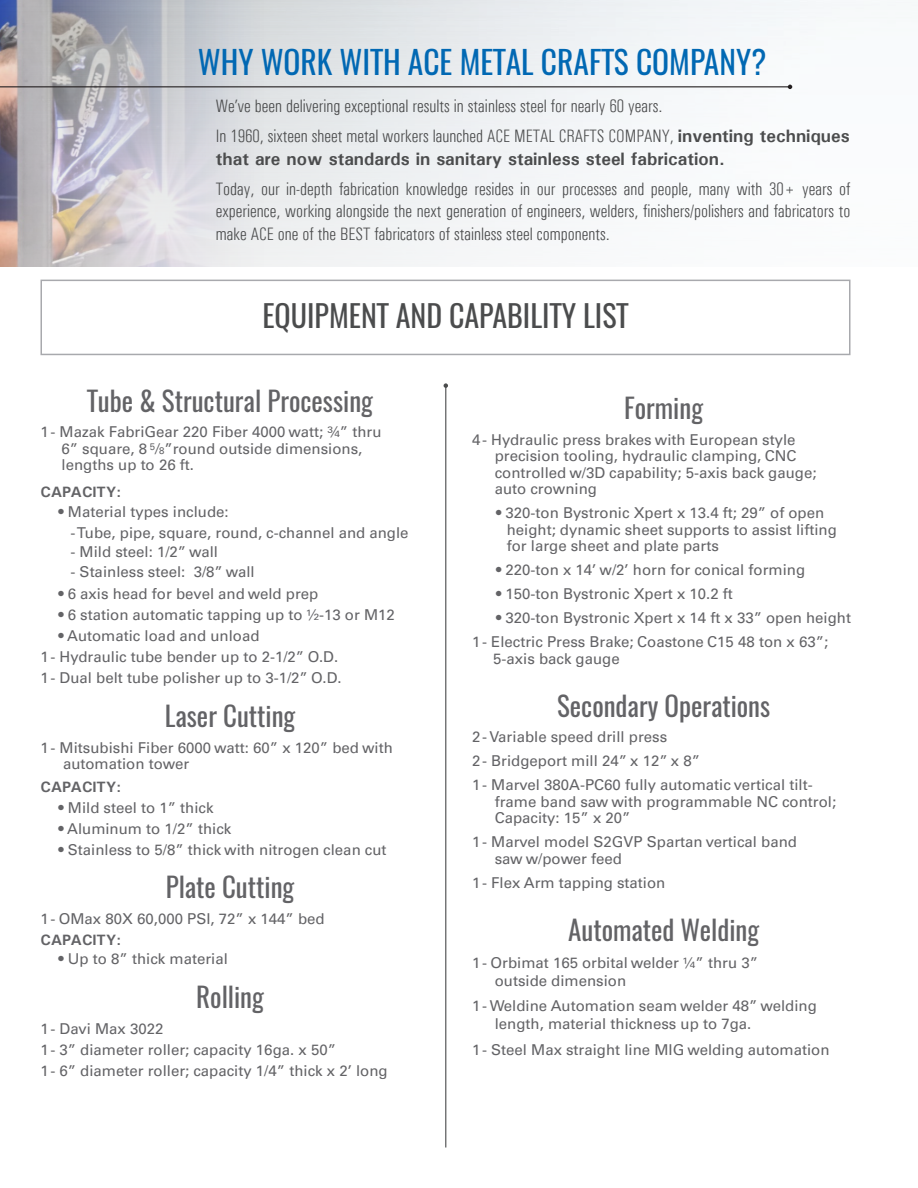
<style>
.page{position:relative;width:918px;height:1188px;background:#fff}
.page>*{position:absolute;margin:0;border:0;box-sizing:border-box;transform-origin:0 0}
.t1{font:31.5px "Oswald";color:#0168b3}
.t2{font:30px "Oswald";color:#4b4c4d}
.t3{font:27px "Oswald";color:#636366}
.t4{font:300 condensed 18px/22.5px "Univers";color:#4b4c4d;text-align:justify}
.t5{font:700 18px/22.5px "Univers";color:#4b4c4d}
.t6{font:15px/16.5px "Univers";color:#636366}
.t7{font:700 15px "Univers";color:#636366}
.s1{font-weight:300;font-stretch:condensed}
.s2{font-size:9.6px}
</style>
<div class="page">
<img style="left:0;top:0;width:414px;height:267px">
<div style="left:40px;top:280px;width:810px;height:75px;border:2px solid #a8a9ad"></div>
<hr style="left:0;top:86px;width:790px;height:1px;background:#231f20">
<svg style="left:788px;top:85px;width:4px;height:4px"></svg>
<hr style="left:445px;top:386px;width:1px;height:761px;background:#4b4c4d">
<svg style="left:444px;top:383px;width:4px;height:5px"></svg>
<p class="t1" style="left:198px;top:40px;width:570px">WHY WORK WITH ACE METAL CRAFTS COMPANY?</p>
<p class="t4" style="left:216px;top:95px;width:448px">We’ve been delivering exceptional results in stainless steel for nearly 60 years.</p>
<p class="t5" style="left:216px;top:125px;width:635px"><span class="s1">In 1960, sixteen sheet metal workers launched ACE METAL CRAFTS COMPANY,</span> inventing techniques that are now standards in sanitary stainless steel fabrication.</p>
<p class="t4" style="left:216px;top:178px;width:636px">Today, our in-depth fabrication knowledge resides in our processes and people, many with 30+ years of experience, working alongside the next generation of engineers, welders, finishers/polishers and fabricators to make ACE one of the BEST fabricators of stainless steel components.</p>
<p class="t2" style="left:262px;top:295px;width:368px">EQUIPMENT AND CAPABILITY LIST</p>
<p class="t3" style="left:87px;top:382px;width:287px">Tube &amp; Structural Processing</p>
<p class="t6" style="left:62px;top:424px;width:322px;text-indent:-21px">1 - Mazak FabriGear 220 Fiber 4000 watt; ¾” thru<br>6” square, 8 <sup>5</sup>/<span class="s2">8</span>”round outside dimensions, lengths up to 26 ft.</p>
<p class="t7" style="left:40px;top:483px;width:82px">CAPACITY:</p>
<p class="t6" style="left:58px;top:503px;width:172px">• Material types include:</p>
<p class="t6" style="left:70px;top:524px;width:340px">- Tube, pipe, square, round, c-channel and angle</p>
<p class="t6" style="left:70px;top:544px;width:149px">- Mild steel: 1/2” wall</p>
<p class="t6" style="left:70px;top:563px;width:186px">- Stainless steel: 3/8” wall</p>
<p class="t6" style="left:58px;top:586px;width:261px">• 6 axis head for bevel and weld prep</p>
<p class="t6" style="left:58px;top:607px;width:338px">• 6 station automatic tapping up to ½-13 or M12</p>
<p class="t6" style="left:58px;top:628px;width:203px">• Automatic load and unload</p>
<p class="t6" style="left:40px;top:649px;width:299px">1 - Hydraulic tube bender up to 2-1/2” O.D.</p>
<p class="t6" style="left:40px;top:670px;width:303px">1 - Dual belt tube polisher up to 3-1/2” O.D.</p>
<p class="t3" style="left:165px;top:697px;width:132px">Laser Cutting</p>
<p class="t6" style="left:63px;top:739px;width:331px;text-indent:-22px">1 - Mitsubishi Fiber 6000 watt: 60” x 120” bed with automation tower</p>
<p class="t7" style="left:40px;top:777px;width:82px">CAPACITY:</p>
<p class="t6" style="left:58px;top:799px;width:157px">• Mild steel to 1” thick</p>
<p class="t6" style="left:58px;top:820px;width:174px">• Aluminum to 1/2” thick</p>
<p class="t6" style="left:58px;top:841px;width:330px">• Stainless to 5/8” thick with nitrogen clean cut</p>
<p class="t3" style="left:166px;top:869px;width:130px">Plate Cutting</p>
<p class="t6" style="left:40px;top:910px;width:286px">1 - OMax 80X 60,000 PSI, 72” x 144” bed</p>
<p class="t7" style="left:40px;top:930px;width:82px">CAPACITY:</p>
<p class="t6" style="left:58px;top:951px;width:171px">• Up to 8” thick material</p>
<p class="t3" style="left:196px;top:979px;width:69px">Rolling</p>
<p class="t6" style="left:40px;top:1020px;width:124px">1 - Davi Max 3022</p>
<p class="t6" style="left:40px;top:1041px;width:297px">1 - 3” diameter roller; capacity 16ga. x 50”</p>
<p class="t6" style="left:40px;top:1062px;width:349px">1 - 6” diameter roller; capacity 1/4” thick x 2’ long</p>
<p class="t3" style="left:624px;top:390px;width:80px">Forming</p>
<p class="t6" style="left:495px;top:431px;width:323px;text-indent:-22px">4 - Hydraulic press brakes with European style precision tooling, hydraulic clamping, CNC controlled w/3D capability; 5-axis back gauge; auto crowning</p>
<p class="t6" style="left:507px;top:505px;width:332px;text-indent:-10px">• 320-ton Bystronic Xpert x 13.4 ft; 29” of open height; dynamic sheet supports to assist lifting for large sheet and plate parts</p>
<p class="t6" style="left:496px;top:562px;width:311px">• 220-ton x 14’ w/2’ horn for conical forming</p>
<p class="t6" style="left:496px;top:586px;width:238px">• 150-ton Bystronic Xpert x 10.2 ft</p>
<p class="t6" style="left:496px;top:610px;width:356px">• 320-ton Bystronic Xpert x 14 ft x 33” open height</p>
<p class="t6" style="left:493px;top:634px;width:337px;text-indent:-21px">1 - Electric Press Brake; Coastone C15 48 ton x 63”;<br>5-axis back gauge</p>
<p class="t3" style="left:557px;top:687px;width:215px">Secondary Operations</p>
<p class="t6" style="left:472px;top:729px;width:197px">2 - Variable speed drill press</p>
<p class="t6" style="left:472px;top:753px;width:229px">2 - Bridgeport mill 24” x 12” x 8”</p>
<p class="t6" style="left:495px;top:777px;width:343px;text-indent:-22px">1 - Marvel 380A-PC60 fully automatic vertical tilt&shy;frame band saw with programmable NC control;<br>Capacity: 15” x 20”</p>
<p class="t6" style="left:495px;top:834px;width:304px;text-indent:-22px">1 - Marvel model S2GVP Spartan vertical band saw w/power feed</p>
<p class="t6" style="left:472px;top:874px;width:195px">1 - Flex Arm tapping station</p>
<p class="t3" style="left:568px;top:911px;width:192px">Automated Welding</p>
<p class="t6" style="left:495px;top:953px;width:265px;line-height:18px;text-indent:-22px">1 - Orbimat 165 orbital welder ¼” thru 3” outside dimension</p>
<p class="t6" style="left:495px;top:997px;width:324px;line-height:18px;text-indent:-22px">1 - Weldine Automation seam welder 48” welding length, material thickness up to 7ga.</p>
<p class="t6" style="left:472px;top:1041px;width:359px">1 - Steel Max straight line MIG welding automation</p>
</div>
